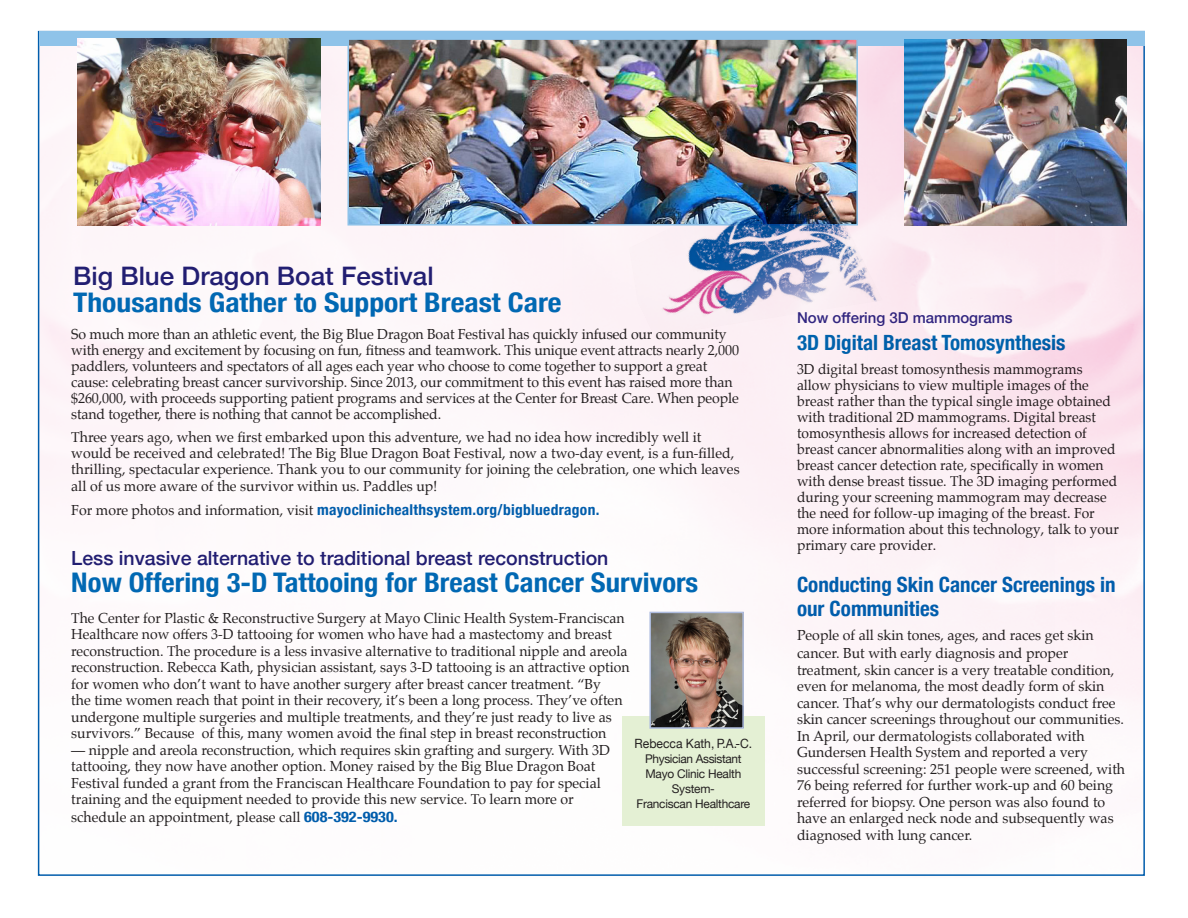
<style>
.page{position:relative;width:1188px;height:918px;background:#fff}
.page>*{position:absolute;margin:0;border:0;box-sizing:border-box;transform-origin:0 0}
.Bodycopy-BEMBO{font:700 condensed 27px "Helvetica Neue";color:#0168b3;scale:1.06 1}
.Bodycopy-BEMBO-2{font:700 condensed 27px "Helvetica Neue";color:#0168b3;scale:1.1 1}
.t1{font:500 25.5px "Helvetica Neue";color:#221e72}
.t2{font:700 condensed 21px/24px "Helvetica Neue";color:#015dac}
.t3{font:700 condensed 21px "Helvetica Neue";color:#0168b3}
.t4{font:500 19.5px "Helvetica Neue";color:#221e72}
.t5{font:700 condensed 15px "Helvetica Neue";letter-spacing:.02em;color:#015dac}
.t6{font:500 15px "Helvetica Neue";color:#332986}
.t7{font:14.25px/16.5px "Palatino";color:#231f20}
.t8{font:12.75px "Helvetica Neue";color:#231f20;scale:.95 1}
.t9{font:12px/15px "Helvetica Neue";letter-spacing:-.02em;color:#231f20;text-align:center}
.s1{font-family:"Palatino";font-weight:400;font-stretch:normal;font-size:14.25px;color:#231f20}
.s2{font-family:"Helvetica Neue";font-weight:700;font-stretch:condensed;font-size:14.7px;color:#015dac}
</style>
<div class="page">
<div style="left:41px;top:45px;width:88px;height:435px;background:#fdf5f8"></div>
<img style="left:129px;top:45px;width:1013px;height:781px">
<div style="left:39px;top:31px;width:1106px;height:14px;background:#8fc3e9"></div>
<img style="left:905px;top:40px;width:221px;height:186px">
<img style="left:350px;top:41px;width:505px;height:182px">
<div style="left:347px;top:38px;width:511px;height:188px;border:2px solid #8fc3e9"></div>
<div style="left:623px;top:717px;width:142px;height:109px;background:#e4f0d4"></div>
<img style="left:652px;top:615px;width:89px;height:111px">
<div style="left:649px;top:612px;width:95px;height:117px;border:2px solid #aebcdf"></div>
<img style="left:78px;top:38px;width:242px;height:188px">
<img style="left:629px;top:158px;width:254px;height:178px">
<p class="t1" style="left:73px;top:255px;width:362px">Big Blue Dragon Boat Festival</p>
<p class="Bodycopy-BEMBO-2" style="left:73px;top:280px;width:446px">Thousands Gather to Support Breast Care</p>
<p class="t7" style="left:71px;top:326px;width:669px;line-height:16px">So much more than an athletic event, the Big Blue Dragon Boat Festival has quickly infused our community with energy and excitement by focusing on fun, fitness and teamwork. This unique event attracts nearly 2,000 paddlers, volunteers and spectators of all ages each year who choose to come together to support a great cause: celebrating breast cancer survivorship. Since 2013, our commitment to this event has raised more than $260,000, with proceeds supporting patient programs and services at the Center for Breast Care. When people stand together, there is nothing that cannot be accomplished.</p>
<p class="t7" style="left:71px;top:429px;width:670px">Three years ago, when we first embarked upon this adventure, we had no idea how incredibly well it would be received and celebrated! The Big Blue Dragon Boat Festival, now a two-day event, is a fun-filled, thrilling, spectacular experience. Thank you to our community for joining the celebration, one which leaves all of us more aware of the survivor within us. Paddles up!</p>
<p class="t5" style="left:71px;top:497px;width:530px"><span class="s1">For more photos and information, visit</span> mayoclinichealthsystem.org/bigbluedragon.</p>
<p class="t4" style="left:71px;top:543px;width:539px">Less invasive alternative to traditional breast reconstruction</p>
<p class="Bodycopy-BEMBO" style="left:71px;top:560px;width:593px">Now Offering 3-D Tattooing for Breast Cancer Survivors</p>
<p class="t7" style="left:71px;top:609px;width:560px">The Center for Plastic &amp; Reconstructive Surgery at Mayo Clinic Health System-Franciscan Healthcare now offers 3-D tattooing for women who have had a mastectomy and breast reconstruction. The procedure is a less invasive alternative to traditional nipple and areola reconstruction. Rebecca Kath, physician assistant, says 3-D tattooing is an attractive option for women who don’t want to have another surgery after breast cancer treatment. “By<br>the time women reach that point in their recovery, it’s been a long process. They’ve often undergone multiple surgeries and multiple treatments, and they’re just ready to live as survivors.” Because of this, many women avoid the final step in breast reconstruction</p>
<p class="t7" style="left:71px;top:741px;width:540px">— nipple and areola reconstruction, which requires skin grafting and surgery. With 3D tattooing, they now have another option. Money raised by the Big Blue Dragon Boat Festival funded a grant from the Franciscan Healthcare Foundation to pay for special training and the equipment needed to provide this new service. To learn more or</p>
<p class="t7" style="left:71px;top:809px;width:328px">schedule an appointment, please call <span class="s2">608-392-9930.</span></p>
<p class="t8" style="left:635px;top:734px;width:125px">Rebecca Kath, P.A.-C.</p>
<p class="t9" style="left:645px;top:752px;width:98px">Physician Assistant</p>
<p class="t9" style="left:645px;top:767px;width:97px">Mayo Clinic Health<br>System-</p>
<p class="t9" style="left:636px;top:797px;width:115px">Franciscan Healthcare</p>
<p class="t6" style="left:797px;top:305px;width:217px">Now offering 3D mammograms</p>
<p class="t3" style="left:797px;top:325px;width:270px">3D Digital Breast Tomosynthesis</p>
<p class="t7" style="left:797px;top:361px;width:323px;line-height:16px">3D digital breast tomosynthesis mammograms allow physicians to view multiple images of the breast rather than the typical single image obtained with traditional 2D mammograms. Digital breast tomosynthesis allows for increased detection of breast cancer abnormalities along with an improved breast cancer detection rate, specifically in women with dense breast tissue. The 3D imaging performed during your screening mammogram may decrease the need for follow-up imaging of the breast. For more information about this technology, talk to your primary care provider.</p>
<p class="t2" style="left:797px;top:571px;width:320px">Conducting Skin Cancer Screenings in our Communities</p>
<p class="t7" style="left:797px;top:626px;width:298px;line-height:18px">People of all skin tones, ages, and races get skin cancer. But with early diagnosis and proper</p>
<p class="t7" style="left:797px;top:662px;width:330px">treatment, skin cancer is a very treatable condition, even for melanoma, the most deadly form of skin cancer. That’s why our dermatologists conduct free skin cancer screenings throughout our communities.<br>In April, our dermatologists collaborated with Gundersen Health System and reported a very successful screening: 251 people were screened, with 76 being referred for further work-up and 60 being referred for biopsy. One person was also found to have an enlarged neck node and subsequently was diagnosed with lung cancer.</p>
</div>
